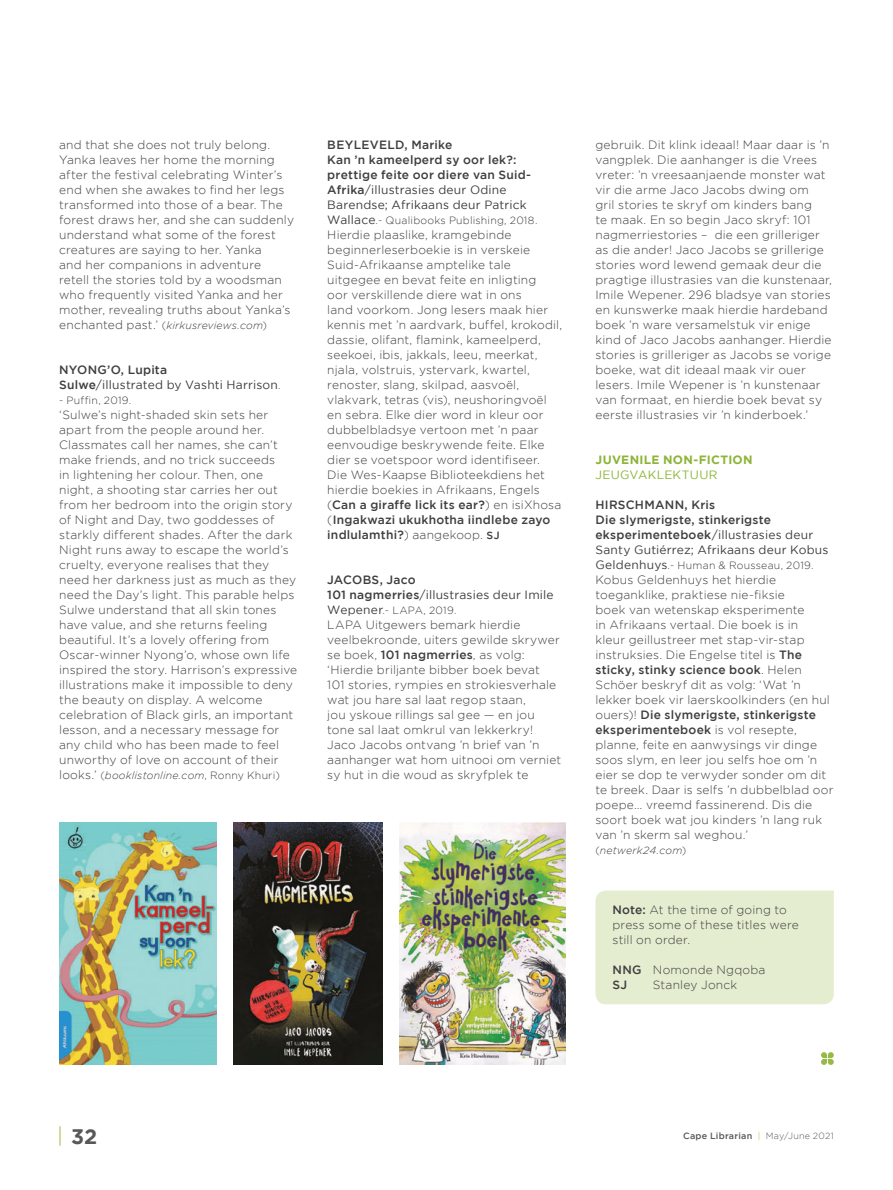
<style>
.page{position:relative;width:893px;height:1190px;background:#fff}
.page>*{position:absolute;margin:0;border:0;box-sizing:border-box;transform-origin:0 0}
.t1{font:700 21px "Gotham";color:#57585a}
.Pull_Quotes{font:300 12px/15px "Gotham";letter-spacing:.015em;color:#3e3e3f}
.Pull_Quotes-2{font:500 12px/15px "Gotham";letter-spacing:.02em;color:#3e3e3f}
.t2{font:12px/15px "Gotham";letter-spacing:.015em;color:#3e3e3f}
.Body_Copy{font:700 12px "Gotham";letter-spacing:.025em;color:#8cb436}
.t3{font:12px "Gotham";letter-spacing:.02em;color:#8cb436}
.t4{font:300 10.5px "Gotham";letter-spacing:.02em;color:#3e3e3f}
.t5{font:italic 300 10.5px "Gotham";letter-spacing:.015em;color:#3e3e3f}
.t6{font:500 9px "Gotham";letter-spacing:.03em;color:#57585a}
.s1{font-style:normal;font-size:12px}
.s2{font-style:normal}
.s3{font-weight:500}
.s4{font-weight:300;font-size:10.5px}
.s5{font-weight:400}
.s6{font-weight:400;font-size:12px}
.s7{font-weight:500;font-size:10.5px}
.s8{font-weight:300;color:#97ba46}
.s9{font-weight:300}
</style>
<div class="page">
<div style="left:595px;top:890px;width:238px;height:114px;background:#e4edd0"></div>
<img style="left:233px;top:822px;width:149px;height:243px">
<img style="left:59px;top:822px;width:157px;height:243px">
<img style="left:399px;top:822px;width:166px;height:243px">
<svg style="left:821px;top:1052px;width:12px;height:13px"></svg>
<p class="Pull_Quotes" style="left:59px;top:137px;width:236px">and that she does not truly belong.<br>Yanka leaves her home the morning after the festival celebrating Winter’s end when she awakes to find her legs transformed into those of a bear. The forest draws her, and she can suddenly understand what some of the forest creatures are saying to her. Yanka<br>and her companions in adventure<br>retell the stories told by a woodsman who frequently visited Yanka and her mother, revealing truths about Yanka’s</p>
<p class="t5" style="left:59px;top:319px;width:209px"><span class="s1">enchanted past.’</span> <span class="s2">(</span>kirkusreviews.com<span class="s2">)</span></p>
<p class="Pull_Quotes-2" style="left:59px;top:362px;width:109px">NYONG’O, Lupita</p>
<p class="t2" style="left:59px;top:377px;width:223px"><span class="s3">Sulwe</span>/illustrated by Vashti Harrison<span class="s4">.</span></p>
<p class="t4" style="left:59px;top:394px;width:74px">- Puffin, 2019.</p>
<p class="Pull_Quotes" style="left:59px;top:407px;width:239px">‘Sulwe’s night-shaded skin sets her apart from the people around her.<br>Classmates call her names, she can’t make friends, and no trick succeeds<br>in lightening her colour. Then, one night, a shooting star carries her out from her bedroom into the origin story of Night and Day, two goddesses of starkly different shades. After the dark Night runs away to escape the world’s cruelty, everyone realises that they need her darkness just as much as they need the Day’s light. This parable helps Sulwe understand that all skin tones have value, and she returns feeling beautiful. It’s a lovely offering from Oscar-winner Nyong’o, whose own life inspired the story. Harrison’s expressive illustrations make it impossible to deny the beauty on display. A welcome celebration of Black girls, an important lesson, and a necessary message for any child who has been made to feel unworthy of love on account of their</p>
<p class="t5" style="left:59px;top:769px;width:222px"><span class="s1">looks.’</span> <span class="s2">(</span>booklistonline.com<span class="s2">, Ronny Khuri)</span></p>
<p class="Pull_Quotes-2" style="left:327px;top:137px;width:126px">BEYLEVELD, Marike</p>
<p class="Pull_Quotes-2" style="left:327px;top:152px;width:205px">Kan ’n kameelperd sy oor lek?: prettige feite oor diere van Suid-<br>Afrika<span class="s5">/illustrasies deur Odine<br>Barendse; Afrikaans deur Patrick</span></p>
<p class="t4" style="left:327px;top:214px;width:211px"><span class="s6">Wallace</span>.- Qualibooks Publishing, 2018.</p>
<p class="Pull_Quotes" style="left:327px;top:227px;width:236px">Hierdie plaaslike, kramgebinde beginnerleserboekie is in verskeie Suid-Afrikaanse amptelike tale uitgegee en bevat feite en inligting<br>oor verskillende diere wat in ons<br>land voorkom. Jong lesers maak hier kennis met ’n aardvark, buffel, krokodil, dassie, olifant, flamink, kameelperd, seekoei, ibis, jakkals, leeu, meerkat, njala, volstruis, ystervark, kwartel, renoster, slang, skilpad, aasvoël, vlakvark, tetras (vis), neushoringvoël en sebra. Elke dier word in kleur oor dubbelbladsye vertoon met ’n paar eenvoudige beskrywende feite. Elke dier se voetspoor word identifiseer.<br>Die Wes-Kaapse Biblioteekdiens het hierdie boekies in Afrikaans, Engels (<span class="s3">Can a giraffe lick its ear?</span>) en isiXhosa (<span class="s3">Ingakwazi ukukhotha iindlebe zayo indlulamthi?</span>) aangekoop. <span class="s7">SJ</span></p>
<p class="Pull_Quotes-2" style="left:327px;top:572px;width:90px">JACOBS, Jaco</p>
<p class="t2" style="left:327px;top:587px;width:228px"><span class="s3">101 nagmerries</span>/illustrasies deur Imile</p>
<p class="t4" style="left:327px;top:604px;width:131px"><span class="s6">Wepener</span>.- LAPA, 2019.</p>
<p class="Pull_Quotes" style="left:327px;top:617px;width:235px">LAPA Uitgewers bemark hierdie veelbekroonde, uiters gewilde skrywer se boek, <span class="s3">101 nagmerries</span>, as volg: ‘Hierdie briljante bibber boek bevat<br>101 stories, rympies en strokiesverhale wat jou hare sal laat regop staan,<br>jou yskoue rillings sal gee — en jou tone sal laat omkrul van lekkerkry!<br>Jaco Jacobs ontvang ’n brief van ’n aanhanger wat hom uitnooi om verniet sy hut in die woud as skryfplek te</p>
<p class="Pull_Quotes" style="left:595px;top:137px;width:238px">gebruik. Dit klink ideaal! Maar daar is ’n vangplek. Die aanhanger is die Vrees vreter: ’n vreesaanjaende monster wat vir die arme Jaco Jacobs dwing om<br>gril stories te skryf om kinders bang<br>te maak. En so begin Jaco skryf: 101 nagmerriestories – die een grilleriger as die ander! Jaco Jacobs se grillerige stories word lewend gemaak deur die pragtige illustrasies van die kunstenaar, Imile Wepener. 296 bladsye van stories en kunswerke maak hierdie hardeband boek ’n ware versamelstuk vir enige kind of Jaco Jacobs aanhanger. Hierdie stories is grilleriger as Jacobs se vorige boeke, wat dit ideaal maak vir ouer lesers. Imile Wepener is ’n kunstenaar van formaat, en hierdie boek bevat sy eerste illustrasies vir ’n kinderboek.’</p>
<p class="Body_Copy" style="left:595px;top:453px;width:159px">JUVENILE NON-FICTION</p>
<p class="t3" style="left:595px;top:468px;width:123px">JEUGVAKLEKTUUR</p>
<p class="Pull_Quotes-2" style="left:595px;top:497px;width:121px">HIRSCHMANN, Kris</p>
<p class="t2" style="left:595px;top:512px;width:234px"><span class="s3">Die slymerigste, stinkerigste eksperimenteboek</span>/illustrasies deur<br>Santy Gutiérrez; Afrikaans deur Kobus</p>
<p class="t4" style="left:595px;top:559px;width:220px"><span class="s6">Geldenhuys</span>.- Human &amp; Rousseau, 2019.</p>
<p class="Pull_Quotes" style="left:595px;top:572px;width:239px">Kobus Geldenhuys het hierdie toeganklike, praktiese nie-fiksie<br>boek van wetenskap eksperimente<br>in Afrikaans vertaal. Die boek is in<br>kleur geillustreer met stap-vir-stap instruksies. Die Engelse titel is <span class="s3">The sticky, stinky science book</span>. Helen Schöer beskryf dit as volg: ‘Wat ’n lekker boek vir laerskoolkinders (en hul ouers)! <span class="s3">Die slymerigste, stinkerigste eksperimenteboek</span> is vol resepte, planne, feite en aanwysings vir dinge soos slym, en leer jou selfs hoe om ’n eier se dop te verwyder sonder om dit te breek. Daar is selfs ’n dubbelblad oor poepe… vreemd fassinerend. Dis die soort boek wat jou kinders ’n lang ruk van ’n skerm sal weghou.’</p>
<p class="t5" style="left:595px;top:844px;width:92px"><span class="s2">(</span>netwerk24.com<span class="s2">)</span></p>
<p class="Pull_Quotes" style="left:612px;top:902px;width:188px"><span class="s3">Note:</span> At the time of going to press some of these titles were still on order.</p>
<p class="Pull_Quotes" style="left:612px;top:962px;width:154px"><span class="s3">NNG</span> Nomonde Ngqoba</p>
<p class="Pull_Quotes-2" style="left:612px;top:977px;width:16px">SJ</p>
<p class="Pull_Quotes" style="left:652px;top:977px;width:86px">Stanley Jonck</p>
<h1 class="t1" style="left:57px;top:1124px;width:42px"><span class="s8">|</span> 32</h1>
<p class="t6" style="left:682px;top:1131px;width:152px">Cape Librarian <span class="s8">|</span> <span class="s9">May/June 2021</span></p>
</div>
